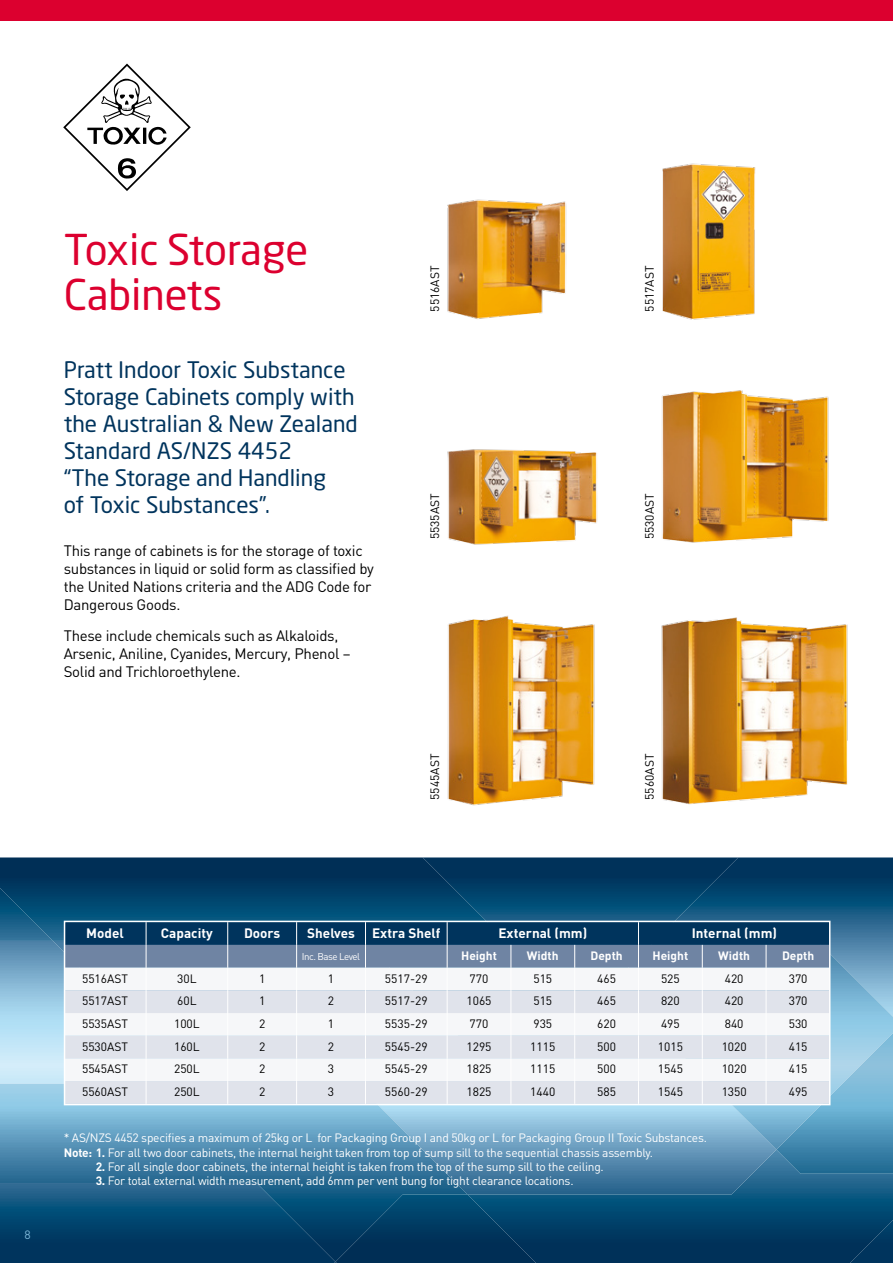
<style>
.page{position:relative;width:893px;height:1263px;background:#fff}
.page>*{position:absolute;margin:0;border:0;box-sizing:border-box;transform-origin:0 0}
.t1{font:42px/45px "Neo Sans Std";color:#dc002f}
.t2{font:22.5px/27px "Neo Sans Std";color:#00345d}
.t3{font:15px/18px "DIN";letter-spacing:-.02em;color:#000}
.t4{font:700 13.5px "DIN";color:#fff}
.t5{font:12px "DIN";letter-spacing:-.02em;color:#fff}
.t6{font:12px "DIN";color:#000}
.t7{font:700 12px "DIN";color:#fff}
.t8{font:12px "DIN";color:#7cb7d8}
.t9{font:9.75px "DIN";letter-spacing:-.05em;color:#fff}
.s1{font-weight:700}
</style>
<div class="page">
<svg style="left:0;top:875px;width:893px;height:209px;background:#3c7597"></svg>
<svg style="left:0;top:857px;width:667px;height:167px;background:#134e75"></svg>
<svg style="left:0;top:1084px;width:322px;height:178px;background:#1c5a82"></svg>
<svg style="left:322px;top:1174px;width:571px;height:89px;background:#0e4c74"></svg>
<svg style="left:335px;top:1194px;width:214px;height:69px;background:#013d65"></svg>
<div style="left:0;top:0;width:893px;height:20px;background:#dc002f"></div>
<img style="left:447px;top:199px;width:120px;height:120px">
<svg style="left:64px;top:922px;width:829px;height:252px"></svg>
<div style="left:64px;top:921px;width:766px;height:184px;border:2px solid #fff"></div>
<img style="left:661px;top:390px;width:168px;height:153px">
<img style="left:662px;top:163px;width:94px;height:156px">
<img style="left:447px;top:615px;width:148px;height:191px">
<img style="left:661px;top:617px;width:187px;height:188px">
<img style="left:447px;top:449px;width:150px;height:96px">
<svg style="left:63px;top:64px;width:128px;height:127px"></svg>
<p class="t1" style="left:64px;top:227px;width:246px">Toxic Storage<br>Cabinets</p>
<p class="t2" style="left:64px;top:356px;width:295px">Pratt Indoor Toxic Substance<br>Storage Cabinets comply with the Australian &amp; New Zealand<br>Standard AS/NZS 4452<br>“The Storage and Handling<br>of Toxic Substances”.</p>
<p class="t3" style="left:64px;top:541px;width:312px">This range of cabinets is for the storage of toxic substances in liquid or solid form as classified by the United Nations criteria and the ADG Code for Dangerous Goods.</p>
<p class="t3" style="left:64px;top:626px;width:288px">These include chemicals such as Alkaloids,<br>Arsenic, Aniline, Cyanides, Mercury, Phenol –<br>Solid and Trichloroethylene.</p>
<p class="t6" style="left:427px;top:312px;width:48px;rotate:-90deg">5516AST</p>
<p class="t6" style="left:642px;top:312px;width:48px;rotate:-90deg">5517AST</p>
<p class="t6" style="left:427px;top:539px;width:48px;rotate:-90deg">5535AST</p>
<p class="t6" style="left:642px;top:539px;width:48px;rotate:-90deg">5530AST</p>
<p class="t6" style="left:427px;top:800px;width:48px;rotate:-90deg">5545AST</p>
<p class="t6" style="left:642px;top:800px;width:48px;rotate:-90deg">5560AST</p>
<p class="t8" style="left:25px;top:1227px;width:8px">8</p>
<p class="t4" style="left:86px;top:924px;width:39px">Model</p>
<p class="t4" style="left:161px;top:924px;width:53px">Capacity</p>
<p class="t4" style="left:244px;top:924px;width:38px">Doors</p>
<p class="t4" style="left:307px;top:924px;width:49px">Shelves</p>
<p class="t4" style="left:372px;top:924px;width:70px">Extra Shelf</p>
<p class="t4" style="left:498px;top:924px;width:90px">External (mm)</p>
<p class="t4" style="left:692px;top:924px;width:87px">Internal (mm)</p>
<p class="t9" style="left:302px;top:950px;width:60px">Inc. Base Level</p>
<p class="t7" style="left:461px;top:948px;width:37px">Height</p>
<p class="t7" style="left:527px;top:948px;width:33px">Width</p>
<p class="t7" style="left:590px;top:948px;width:34px">Depth</p>
<p class="t7" style="left:652px;top:948px;width:37px">Height</p>
<p class="t7" style="left:718px;top:948px;width:33px">Width</p>
<p class="t7" style="left:782px;top:948px;width:34px">Depth</p>
<p class="t6" style="left:82px;top:971px;width:48px">5516AST</p>
<p class="t6" style="left:177px;top:971px;width:21px">30L</p>
<p class="t6" style="left:259px;top:971px;width:8px">1</p>
<p class="t6" style="left:328px;top:971px;width:8px">1</p>
<p class="t6" style="left:385px;top:971px;width:44px">5517-29</p>
<p class="t6" style="left:470px;top:971px;width:20px">770</p>
<p class="t6" style="left:533px;top:971px;width:20px">515</p>
<p class="t6" style="left:597px;top:971px;width:20px">465</p>
<p class="t6" style="left:661px;top:971px;width:20px">525</p>
<p class="t6" style="left:725px;top:971px;width:20px">420</p>
<p class="t6" style="left:789px;top:971px;width:20px">370</p>
<p class="t6" style="left:82px;top:993px;width:48px">5517AST</p>
<p class="t6" style="left:177px;top:993px;width:21px">60L</p>
<p class="t6" style="left:259px;top:993px;width:8px">1</p>
<p class="t6" style="left:328px;top:993px;width:8px">2</p>
<p class="t6" style="left:385px;top:993px;width:44px">5517-29</p>
<p class="t6" style="left:466px;top:993px;width:27px">1065</p>
<p class="t6" style="left:533px;top:993px;width:20px">515</p>
<p class="t6" style="left:597px;top:993px;width:20px">465</p>
<p class="t6" style="left:661px;top:993px;width:20px">820</p>
<p class="t6" style="left:725px;top:993px;width:20px">420</p>
<p class="t6" style="left:789px;top:993px;width:20px">370</p>
<p class="t6" style="left:82px;top:1016px;width:48px">5535AST</p>
<p class="t6" style="left:174px;top:1016px;width:27px">100L</p>
<p class="t6" style="left:259px;top:1016px;width:8px">2</p>
<p class="t6" style="left:328px;top:1016px;width:8px">1</p>
<p class="t6" style="left:385px;top:1016px;width:44px">5535-29</p>
<p class="t6" style="left:470px;top:1016px;width:20px">770</p>
<p class="t6" style="left:533px;top:1016px;width:20px">935</p>
<p class="t6" style="left:597px;top:1016px;width:20px">620</p>
<p class="t6" style="left:661px;top:1016px;width:20px">495</p>
<p class="t6" style="left:725px;top:1016px;width:20px">840</p>
<p class="t6" style="left:789px;top:1016px;width:20px">530</p>
<p class="t6" style="left:82px;top:1039px;width:48px">5530AST</p>
<p class="t6" style="left:174px;top:1039px;width:27px">160L</p>
<p class="t6" style="left:259px;top:1039px;width:8px">2</p>
<p class="t6" style="left:328px;top:1039px;width:8px">2</p>
<p class="t6" style="left:385px;top:1039px;width:44px">5545-29</p>
<p class="t6" style="left:466px;top:1039px;width:27px">1295</p>
<p class="t6" style="left:530px;top:1039px;width:27px">1115</p>
<p class="t6" style="left:597px;top:1039px;width:20px">500</p>
<p class="t6" style="left:658px;top:1039px;width:27px">1015</p>
<p class="t6" style="left:722px;top:1039px;width:27px">1020</p>
<p class="t6" style="left:789px;top:1039px;width:20px">415</p>
<p class="t6" style="left:82px;top:1062px;width:48px">5545AST</p>
<p class="t6" style="left:174px;top:1062px;width:27px">250L</p>
<p class="t6" style="left:259px;top:1062px;width:8px">2</p>
<p class="t6" style="left:328px;top:1062px;width:8px">3</p>
<p class="t6" style="left:385px;top:1062px;width:44px">5545-29</p>
<p class="t6" style="left:466px;top:1062px;width:27px">1825</p>
<p class="t6" style="left:530px;top:1062px;width:27px">1115</p>
<p class="t6" style="left:597px;top:1062px;width:20px">500</p>
<p class="t6" style="left:658px;top:1062px;width:27px">1545</p>
<p class="t6" style="left:722px;top:1062px;width:27px">1020</p>
<p class="t6" style="left:789px;top:1062px;width:20px">415</p>
<p class="t6" style="left:82px;top:1084px;width:48px">5560AST</p>
<p class="t6" style="left:174px;top:1084px;width:27px">250L</p>
<p class="t6" style="left:259px;top:1084px;width:8px">2</p>
<p class="t6" style="left:328px;top:1084px;width:8px">3</p>
<p class="t6" style="left:385px;top:1084px;width:44px">5560-29</p>
<p class="t6" style="left:466px;top:1084px;width:27px">1825</p>
<p class="t6" style="left:530px;top:1084px;width:27px">1440</p>
<p class="t6" style="left:597px;top:1084px;width:20px">585</p>
<p class="t6" style="left:658px;top:1084px;width:27px">1545</p>
<p class="t6" style="left:722px;top:1084px;width:27px">1350</p>
<p class="t6" style="left:789px;top:1084px;width:20px">495</p>
<p class="t5" style="left:64px;top:1130px;width:645px">* AS/NZS 4452 specifies a maximum of 25kg or L for Packaging Group I and 50kg or L for Packaging Group II Toxic Substances.</p>
<p class="t5" style="left:64px;top:1145px;width:591px"><span class="s1">Note: 1.</span> For all two door cabinets, the internal height taken from top of sump sill to the sequential chassis assembly.</p>
<p class="t5" style="left:96px;top:1159px;width:510px"><span class="s1">2.</span> For all single door cabinets, the internal height is taken from the top of the sump sill to the ceiling.</p>
<p class="t5" style="left:96px;top:1173px;width:479px"><span class="s1">3.</span> For total external width measurement, add 6mm per vent bung for tight clearance locations.</p>
</div>
